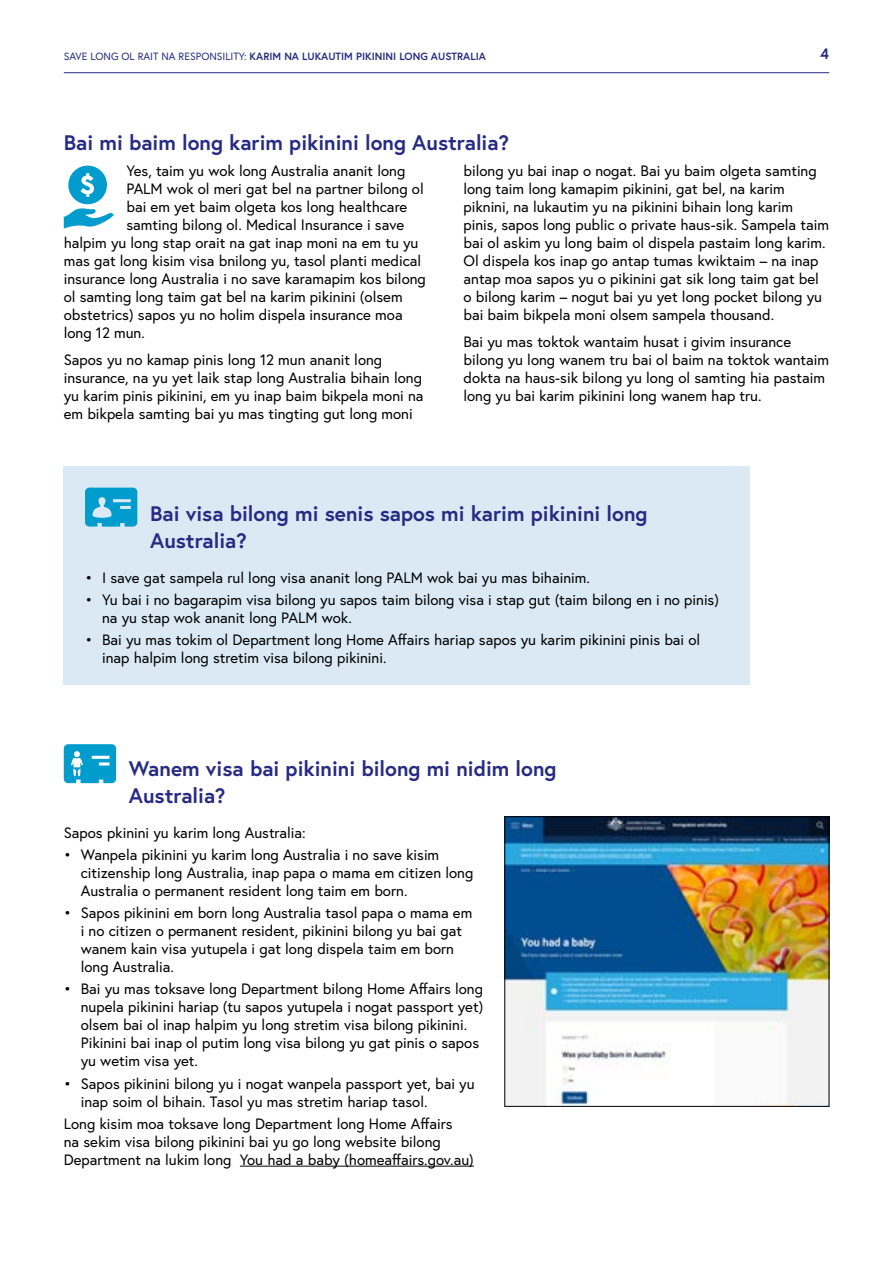
<style>
.page{position:relative;width:893px;height:1263px;background:#fff}
.page>*{position:absolute;margin:0;border:0;box-sizing:border-box;transform-origin:0 0}
.t1{font:700 21px/27px "Europa";color:#262a82}
.t2{font:15px/18px "Europa";color:#000}
.t3{font:700 15px "Europa";color:#262a82}
.t4{font:700 10.5px "Europa";color:#262a82}
.s1{font-weight:400}
</style>
<div class="page">
<hr style="left:64px;top:72px;width:765px;height:1px;background:#262a82">
<svg style="left:64px;top:165px;width:50px;height:64px"></svg>
<div style="left:64px;top:466px;width:686px;height:218px;background:#dae9f4"></div>
<svg style="left:85px;top:488px;width:52px;height:39px;background:#28aad4"></svg>
<hr style="left:240px;top:1166px;width:234px;height:1px;background:#000">
<svg style="left:64px;top:744px;width:52px;height:39px;background:#23a9d3"></svg>
<img style="left:507px;top:818px;width:320px;height:286px">
<div style="left:505px;top:816px;width:324px;height:290px;border:1px solid #000"></div>
<p class="t4" style="left:64px;top:49px;width:424px"><span class="s1">SAVE LONG OL RAIT NA RESPONSILITY:</span> KARIM NA LUKAUTIM PIKININI LONG AUSTRALIA</p>
<p class="t3" style="left:820px;top:44px;width:10px">4</p>
<h1 class="t1" style="left:64px;top:128px;width:447px">Bai mi baim long karim pikinini long Australia?</h1>
<p class="t2" style="left:126px;top:162px;width:280px">Yes, taim yu wok long Australia ananit long</p>
<p class="t2" style="left:126px;top:180px;width:299px">PALM wok ol meri gat bel na partner bilong ol</p>
<p class="t2" style="left:126px;top:198px;width:282px">bai em yet baim olgeta kos long healthcare</p>
<p class="t2" style="left:126px;top:216px;width:279px">samting bilong ol. Medical Insurance i save</p>
<p class="t2" style="left:64px;top:234px;width:356px">halpim yu long stap orait na gat inap moni na em tu yu</p>
<p class="t2" style="left:64px;top:252px;width:359px">mas gat long kisim visa bnilong yu, tasol planti medical</p>
<p class="t2" style="left:64px;top:270px;width:364px">insurance long Australia i no save karamapim kos bilong</p>
<p class="t2" style="left:64px;top:288px;width:340px">ol samting long taim gat bel na karim pikinini (olsem</p>
<p class="t2" style="left:64px;top:306px;width:340px">obstetrics) sapos yu no holim dispela insurance moa</p>
<p class="t2" style="left:64px;top:324px;width:83px">long 12 mun.</p>
<p class="t2" style="left:64px;top:350px;width:361px">Sapos yu no kamap pinis long 12 mun ananit long insurance, na yu yet laik stap long Australia bihain long yu karim pinis pikinini, em yu inap baim bikpela moni na em bikpela samting bai yu mas tingting gut long moni</p>
<p class="t2" style="left:463px;top:162px;width:367px">bilong yu bai inap o nogat. Bai yu baim olgeta samting long taim long kamapim pikinini, gat bel, na karim piknini, na lukautim yu na pikinini bihain long karim pinis, sapos long public o private haus-sik. Sampela taim bai ol askim yu long baim ol dispela pastaim long karim.<br>Ol dispela kos inap go antap tumas kwiktaim – na inap antap moa sapos yu o pikinini gat sik long taim gat bel o bilong karim – nogut bai yu yet long pocket bilong yu bai baim bikpela moni olsem sampela thousand.</p>
<p class="t2" style="left:463px;top:332px;width:367px">Bai yu mas toktok wantaim husat i givim insurance bilong yu long wanem tru bai ol baim na toktok wantaim dokta na haus-sik bilong yu long ol samting hia pastaim long yu bai karim pikinini long wanem hap tru.</p>
<h1 class="t1" style="left:150px;top:499px;width:499px">Bai visa bilong mi senis sapos mi karim pikinini long<br>Australia?</h1>
<p class="t2" style="left:85px;top:568px;width:506px">• I save gat sampela rul long visa ananit long PALM wok bai yu mas bihainim.</p>
<p class="t2" style="left:102px;top:590px;width:618px;text-indent:-17px">• Yu bai i no bagarapim visa bilong yu sapos taim bilong visa i stap gut (taim bilong en i no pinis) na yu stap wok ananit long PALM wok.</p>
<p class="t2" style="left:102px;top:631px;width:600px;text-indent:-17px">• Bai yu mas tokim ol Department long Home Affairs hariap sapos yu karim pikinini pinis bai ol inap halpim long stretim visa bilong pikinini.</p>
<h1 class="t1" style="left:129px;top:754px;width:429px">Wanem visa bai pikinini bilong mi nidim long<br>Australia?</h1>
<p class="t2" style="left:64px;top:823px;width:244px">Sapos pkinini yu karim long Australia:</p>
<p class="t2" style="left:81px;top:845px;width:394px;text-indent:-17px">• Wanpela pikinini yu karim long Australia i no save kisim citizenship long Australia, inap papa o mama em citizen long<br>Australia o permanent resident long taim em born.</p>
<p class="t2" style="left:81px;top:904px;width:393px;text-indent:-17px">• Sapos pikinini em born long Australia tasol papa o mama em i no citizen o permanent resident, pikinini bilong yu bai gat wanem kain visa yutupela i gat long dispela taim em born long Australia.</p>
<p class="t2" style="left:81px;top:980px;width:404px;text-indent:-17px">• Bai yu mas toksave long Department bilong Home Affairs long nupela pikinini hariap (tu sapos yutupela i nogat passport yet) olsem bai ol inap halpim yu long stretim visa bilong pikinini.<br>Pikinini bai inap ol putim long visa bilong yu gat pinis o sapos yu wetim visa yet.</p>
<p class="t2" style="left:81px;top:1074px;width:395px;text-indent:-17px">• Sapos pikinini bilong yu i nogat wanpela passport yet, bai yu inap soim ol bihain. Tasol yu mas stretim hariap tasol.</p>
<p class="t2" style="left:64px;top:1114px;width:412px">Long kisim moa toksave long Department long Home Affairs<br>na sekim visa bilong pikinini bai yu go long website bilong<br>Department na lukim long You had a baby (homeaffairs.gov.au)</p>
</div>
